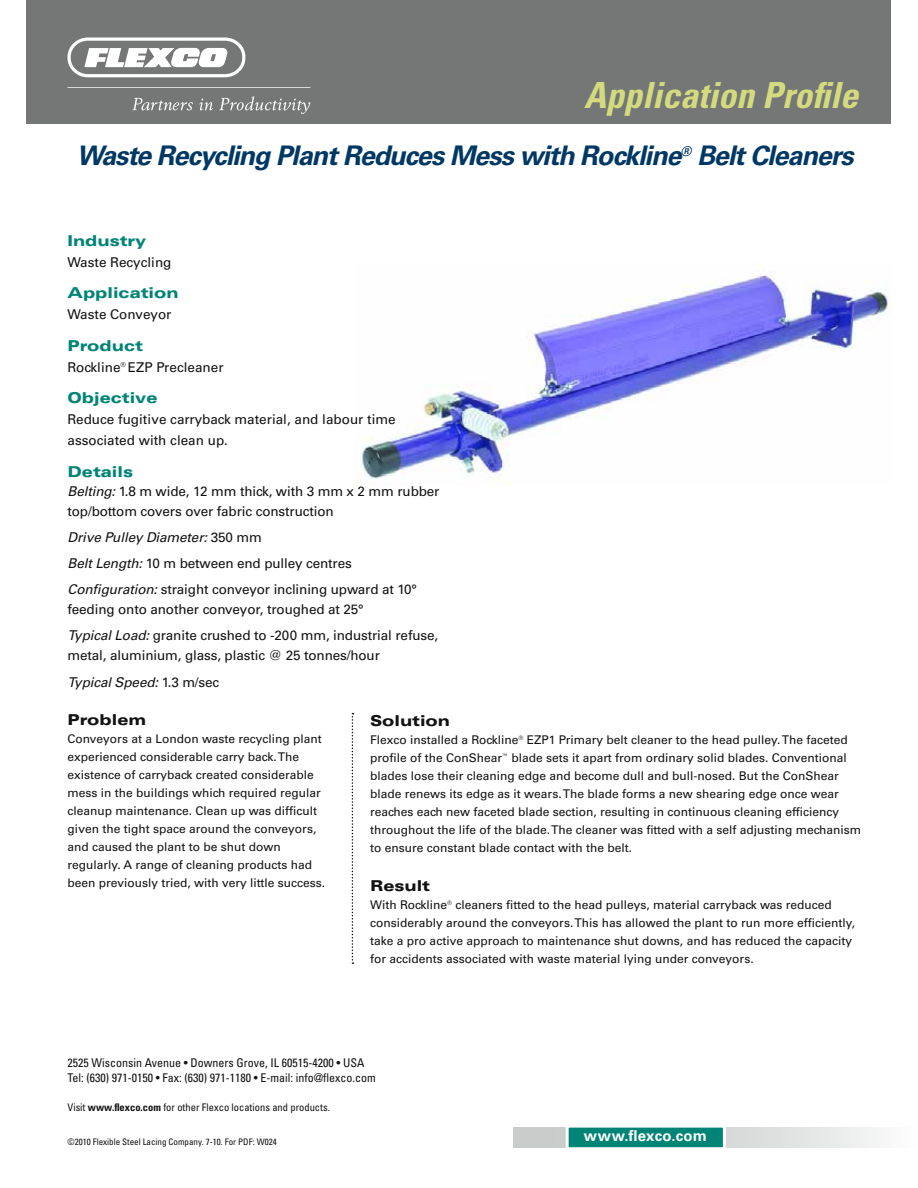
<style>
.page{position:relative;width:918px;height:1188px;background:#fff}
.page>*{position:absolute;margin:0;border:0;box-sizing:border-box;transform-origin:0 0}
.t1{font:italic 700 condensed 36px "Univers LT Std";color:#d3db7e}
.t2{font:italic 700 27px "Univers LT Std";letter-spacing:-.04em;color:#003864}
.t3{font:700 15.6px "Univers LT Std";letter-spacing:.02em;color:#fff}
.t4{font:900 expanded 15px "Univers LT Std";color:#008475}
.t5{font:900 expanded 15px "Univers LT Std";color:#121212}
.t6{font:700 15px "Univers LT Std";letter-spacing:.02em;color:#fff}
.t7{font:13.5px/26.2px "Univers LT Std";letter-spacing:-.01em;color:#121212}
.t8{font:12px/18px "Univers LT Std";color:#121212}
.t9{font:condensed 12px/15px "Univers LT Std";color:#121212}
.t10{font:condensed 10.5px "Univers LT Std";color:#121212}
.t11{font:condensed 9px "Univers LT Std";color:#121212}
.s1{font-style:italic}
.s2{font-weight:700}
</style>
<div class="page">
<div style="left:26px;top:0;width:864px;height:123px;background:#757776"></div>
<svg style="left:68px;top:38px;width:177px;height:39px"></svg>
<svg style="left:132px;top:98px;width:61px;height:12px"></svg>
<svg style="left:199px;top:99px;width:14px;height:11px"></svg>
<svg style="left:219px;top:96px;width:91px;height:18px"></svg>
<svg style="left:68px;top:87px;width:242px;height:1px"></svg>
<svg style="left:513px;top:1128px;width:367px;height:19px;background:#dddfde"></svg>
<div style="left:566px;top:1125px;width:160px;height:25px;background:#008475;border:3px solid #fff"></div>
<img style="left:355px;top:273px;width:535px;height:213px">
<svg style="left:352px;top:713px;width:1px;height:251px"></svg>
<h1 class="t1" style="left:584px;top:73px;width:276px">Application Profile</h1>
<h2 class="t2" style="left:77px;top:139px;width:779px">Waste Recycling Plant Reduces Mess with Rockline<sup>®</sup> Belt Cleaners</h2>
<p class="t4" style="left:68px;top:232px;width:80px">Industry</p>
<p class="t7" style="left:68px;top:249px;width:106px">Waste Recycling</p>
<p class="t4" style="left:68px;top:284px;width:113px">Application</p>
<p class="t7" style="left:68px;top:301px;width:106px">Waste Conveyor</p>
<p class="t4" style="left:68px;top:337px;width:77px">Product</p>
<p class="t7" style="left:68px;top:354px;width:158px">Rockline<sup>®</sup> EZP Precleaner</p>
<p class="t4" style="left:68px;top:389px;width:92px">Objective</p>
<p class="t7" style="left:68px;top:409px;width:330px;line-height:21px">Reduce fugitive carryback material, and labour time associated with clean up.</p>
<p class="t4" style="left:68px;top:463px;width:67px">Details</p>
<p class="t7" style="left:68px;top:482px;width:374px;line-height:19.5px"><span class="s1">Belting:</span> 1.8 m wide, 12 mm thick, with 3 mm x 2 mm rubber top/bottom covers over fabric construction</p>
<p class="t7" style="left:68px;top:524px;width:351px"><span class="s1">Drive Pulley Diameter:</span> 350 mm<br><span class="s1">Belt Length:</span> 10 m between end pulley centres<br><span class="s1">Configuration:</span> straight conveyor inclining upward at 10°</p>
<p class="t7" style="left:68px;top:596px;width:372px">feeding onto another conveyor, troughed at 25°<br><span class="s1">Typical Load:</span> granite crushed to -200 mm, industrial refuse,</p>
<p class="t7" style="left:68px;top:641px;width:314px;line-height:27.8px">metal, aluminium, glass, plastic @ 25 tonnes/hour<br><span class="s1">Typical Speed:</span> 1.3 m/sec</p>
<p class="t5" style="left:68px;top:711px;width:80px">Problem</p>
<p class="t8" style="left:68px;top:730px;width:259px">Conveyors at a London waste recycling plant experienced considerable carry back. The existence of carryback created considerable mess in the buildings which required regular cleanup maintenance. Clean up was difficult given the tight space around the conveyors, and caused the plant to be shut down regularly. A range of cleaning products had been previously tried, with very little success.</p>
<p class="t5" style="left:370px;top:712px;width:82px">Solution</p>
<p class="t8" style="left:370px;top:731px;width:493px">Flexco installed a Rockline<sup>®</sup> EZP1 Primary belt cleaner to the head pulley. The faceted profile of the ConShear<sup>™</sup> blade sets it apart from ordinary solid blades. Conventional blades lose their cleaning edge and become dull and bull-nosed. But the ConShear blade renews its edge as it wears. The blade forms a new shearing edge once wear reaches each new faceted blade section, resulting in continuous cleaning efficiency throughout the life of the blade. The cleaner was fitted with a self adjusting mechanism to ensure constant blade contact with the belt.</p>
<p class="t5" style="left:370px;top:877px;width:62px">Result</p>
<p class="t8" style="left:370px;top:896px;width:486px">With Rockline<sup>®</sup> cleaners fitted to the head pulleys, material carryback was reduced considerably around the conveyors. This has allowed the plant to run more efficiently, take a pro active approach to maintenance shut downs, and has reduced the capacity for accidents associated with waste material lying under conveyors.</p>
<p class="t9" style="left:68px;top:1055px;width:310px">2525 Wisconsin Avenue • Downers Grove, IL 60515-4200 • USA<br>Tel: (630) 971-0150 • Fax: (630) 971-1180 • E-mail: info@flexco.com</p>
<p class="t10" style="left:68px;top:1100px;width:264px">Visit <span class="s2">www.flexco.com</span> for other Flexco locations and products.</p>
<p class="t11" style="left:68px;top:1136px;width:211px">©2010 Flexible Steel Lacing Company. 7-10. For PDF: W024</p>
<p class="t6" style="left:584px;top:1127px;width:125px">www.flexco.com</p>
<h3 class="t3" style="left:571px;top:1128px;width:130px">www.flexco.com</h3>
</div>
